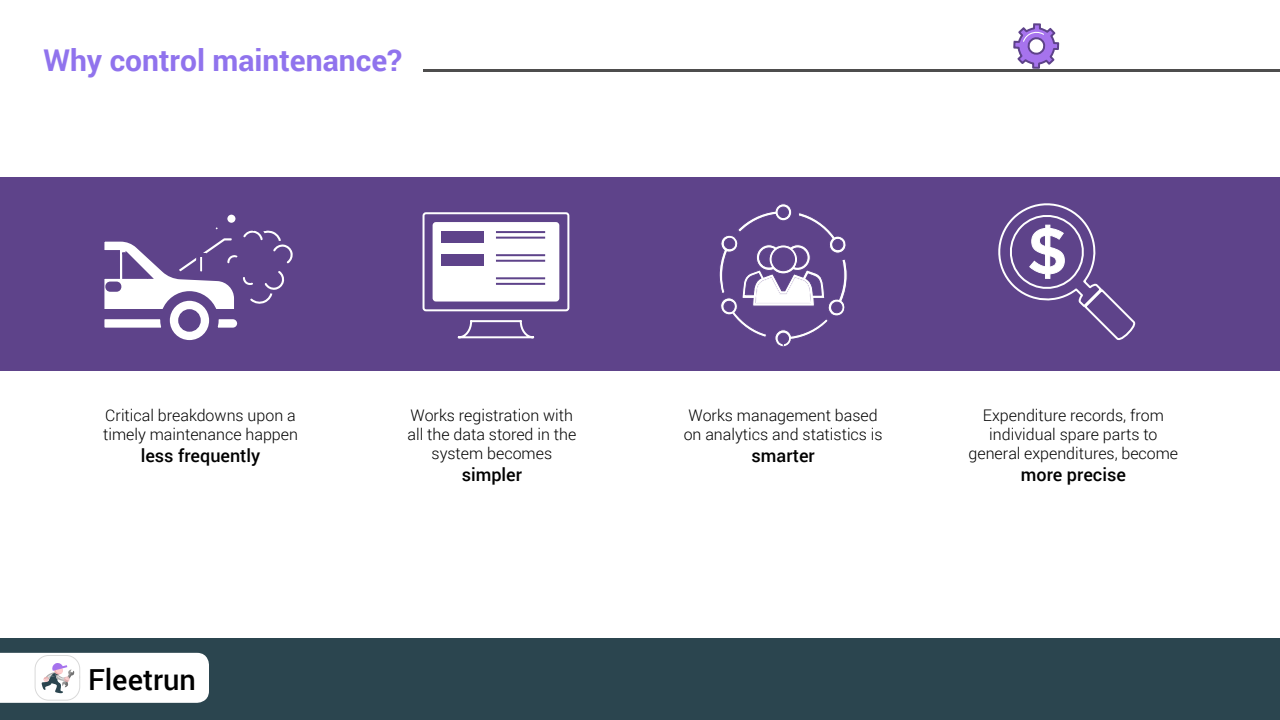
<style>
.page{position:relative;width:1280px;height:720px;background:#fff}
.page>*{position:absolute;margin:0;border:0;box-sizing:border-box;transform-origin:0 0}
.t1{font:700 30px "Roboto";color:#9073ed}
.t2{font:500 29px "Roboto";color:#000}
.t3{font:500 18px "Roboto";color:#000}
.t4{font:300 16px/19.2px "Roboto";color:#000;text-align:center}
</style>
<div class="page">
<div style="left:0;top:638px;width:1280px;height:82px;background:#2b454f"></div>
<hr style="left:423px;top:69px;width:857px;height:2px;background:#4e4d4d">
<svg style="left:0;top:653px;width:209px;height:50px"></svg>
<svg style="left:1012px;top:23px;width:48px;height:49px"></svg>
<div style="left:0;top:177px;width:1280px;height:194px;background:#5e438a"></div>
<svg style="left:104px;top:214px;width:189px;height:127px"></svg>
<div style="left:212px;top:223px;width:10px;height:10px;border:4px solid #5e438a;border-radius:50%"></div>
<div style="left:423px;top:212px;width:146px;height:99px;border:2px solid #fff;border-radius:2px"></div>
<div style="left:434px;top:223px;width:124px;height:78px;background:#fff;border-radius:2px"></div>
<div style="left:433px;top:222px;width:126px;height:80px;border:2px solid #fff;border-radius:2px"></div>
<svg style="left:457px;top:320px;width:78px;height:19px"></svg>
<hr style="left:496px;top:231px;width:49px;height:2px;background:#5e438a">
<hr style="left:496px;top:237px;width:49px;height:2px;background:#5e438a">
<hr style="left:496px;top:254px;width:49px;height:2px;background:#5e438a">
<hr style="left:496px;top:260px;width:49px;height:2px;background:#5e438a">
<hr style="left:496px;top:277px;width:49px;height:2px;background:#5e438a">
<hr style="left:496px;top:283px;width:49px;height:2px;background:#5e438a">
<div style="left:441px;top:231px;width:43px;height:11px;background:#5e438a"></div>
<div style="left:441px;top:254px;width:43px;height:11px;background:#5e438a"></div>
<svg style="left:719px;top:204px;width:128px;height:143px"></svg>
<svg style="left:998px;top:203px;width:138px;height:137px"></svg>
<h1 class="t1" style="left:43px;top:39px;width:360px">Why control maintenance?</h1>
<p class="t4" style="left:103px;top:405px;width:196px;text-align:left">Critical breakdowns upon a timely maintenance happen</p>
<p class="t3" style="left:141px;top:443px;width:121px">less frequently</p>
<h2 class="t2" style="left:88px;top:659px;width:109px">Fleetrun</h2>
<p class="t4" style="left:407px;top:405px;width:170px">Works registration with all the data stored in the system becomes</p>
<p class="t3" style="left:462px;top:462px;width:62px">simpler</p>
<p class="t4" style="left:684px;top:405px;width:201px">Works management based on analytics and statistics is</p>
<p class="t3" style="left:752px;top:443px;width:65px">smarter</p>
<p class="t4" style="left:969px;top:405px;width:211px">Expenditure records, from individual spare parts to general expenditures, become</p>
<p class="t3" style="left:1021px;top:462px;width:107px">more precise</p>
</div>
